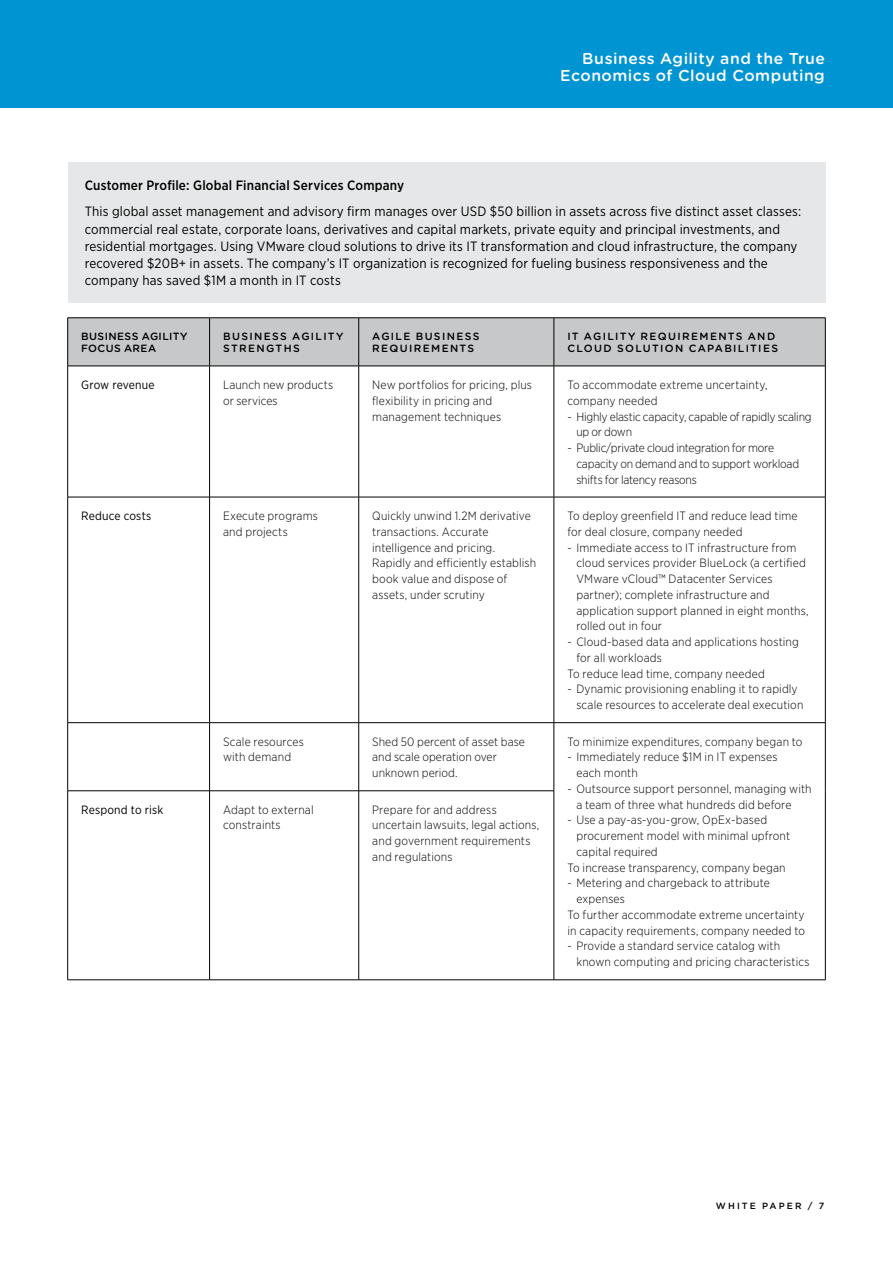
<style>
.page{position:relative;width:893px;height:1263px;background:#fff}
.page>*{position:absolute;margin:0;border:0;box-sizing:border-box;transform-origin:0 0}
.t1{font:500 15.75px/17.2px "Gotham Rounded";letter-spacing:.03em;color:#fff;text-align:right}
.t2{font:13.5px/17.2px "Gotham Narrow";letter-spacing:.01em;color:#000}
.t3{font:500 13.5px "Gotham Narrow";letter-spacing:.015em;color:#000}
.t4{font:300 12px/15.8px "Gotham Narrow";letter-spacing:.01em;color:#000}
.t5{font:300 12px/15.8px "Gotham Narrow";letter-spacing:-.015em;color:#000}
.t6{font:12px "Gotham Narrow";letter-spacing:.01em;color:#000}
.t7{font:500 10.5px/12.8px "Gotham Rounded";letter-spacing:.125em;color:#000}
.t8{font:500 10.5px/12.8px "Gotham Rounded";letter-spacing:.04em;color:#000}
.t9{font:500 9px "Gotham";letter-spacing:.23em;color:#000}
</style>
<div class="page">
<div style="left:0;top:0;width:893px;height:108px;background:#0194d3"></div>
<div style="left:68px;top:162px;width:757px;height:141px;background:#e6e7e8"></div>
<div style="left:68px;top:318px;width:757px;height:48px;background:#c7c8ca"></div>
<hr style="left:554px;top:722px;width:271px;height:1px;background:#000">
<hr style="left:554px;top:723px;width:1px;height:67px;background:#000">
<hr style="left:825px;top:723px;width:1px;height:68px;background:#000">
<hr style="left:554px;top:791px;width:1px;height:188px;background:#000">
<hr style="left:825px;top:791px;width:1px;height:188px;background:#000">
<hr style="left:554px;top:979px;width:271px;height:1px;background:#000">
<hr style="left:68px;top:317px;width:142px;height:1px;background:#000">
<hr style="left:67px;top:318px;width:1px;height:48px;background:#000">
<hr style="left:210px;top:317px;width:149px;height:1px;background:#000">
<hr style="left:209px;top:318px;width:1px;height:48px;background:#000">
<hr style="left:359px;top:317px;width:195px;height:1px;background:#000">
<hr style="left:358px;top:318px;width:1px;height:48px;background:#000">
<hr style="left:554px;top:317px;width:271px;height:1px;background:#000">
<hr style="left:554px;top:318px;width:1px;height:48px;background:#000">
<hr style="left:825px;top:318px;width:1px;height:48px;background:#000">
<hr style="left:68px;top:366px;width:142px;height:1px;background:#000">
<hr style="left:210px;top:366px;width:149px;height:1px;background:#000">
<hr style="left:359px;top:366px;width:195px;height:1px;background:#000">
<hr style="left:554px;top:366px;width:271px;height:1px;background:#000">
<hr style="left:67px;top:366px;width:1px;height:131px;background:#000">
<hr style="left:209px;top:366px;width:1px;height:131px;background:#000">
<hr style="left:358px;top:366px;width:1px;height:131px;background:#000">
<hr style="left:554px;top:366px;width:1px;height:131px;background:#000">
<hr style="left:825px;top:366px;width:1px;height:131px;background:#000">
<hr style="left:68px;top:497px;width:142px;height:1px;background:#000">
<hr style="left:67px;top:497px;width:1px;height:225px;background:#000">
<hr style="left:210px;top:497px;width:149px;height:1px;background:#000">
<hr style="left:209px;top:497px;width:1px;height:225px;background:#000">
<hr style="left:359px;top:497px;width:195px;height:1px;background:#000">
<hr style="left:358px;top:497px;width:1px;height:225px;background:#000">
<hr style="left:554px;top:497px;width:271px;height:1px;background:#000">
<hr style="left:554px;top:497px;width:1px;height:225px;background:#000">
<hr style="left:825px;top:497px;width:1px;height:225px;background:#000">
<hr style="left:68px;top:722px;width:142px;height:1px;background:#000">
<hr style="left:67px;top:723px;width:1px;height:67px;background:#000">
<hr style="left:210px;top:722px;width:149px;height:1px;background:#000">
<hr style="left:209px;top:723px;width:1px;height:67px;background:#000">
<hr style="left:359px;top:722px;width:195px;height:1px;background:#000">
<hr style="left:358px;top:723px;width:1px;height:67px;background:#000">
<hr style="left:68px;top:790px;width:142px;height:1px;background:#000">
<hr style="left:67px;top:791px;width:1px;height:188px;background:#000">
<hr style="left:210px;top:790px;width:149px;height:1px;background:#000">
<hr style="left:209px;top:791px;width:1px;height:188px;background:#000">
<hr style="left:359px;top:790px;width:195px;height:1px;background:#000">
<hr style="left:358px;top:791px;width:1px;height:188px;background:#000">
<hr style="left:68px;top:979px;width:142px;height:1px;background:#000">
<hr style="left:210px;top:979px;width:149px;height:1px;background:#000">
<hr style="left:359px;top:979px;width:195px;height:1px;background:#000">
<h1 class="t1" style="left:560px;top:49px;width:266px">Business Agility and the True<br>Economics of Cloud Computing</h1>
<p class="t3" style="left:85px;top:177px;width:321px">Customer Profile: Global Financial Services Company</p>
<p class="t2" style="left:85px;top:203px;width:718px">This global asset management and advisory firm manages over USD $50 billion in assets across five distinct asset classes: commercial real estate, corporate loans, derivatives and capital markets, private equity and principal investments, and residential mortgages. Using VMware cloud solutions to drive its IT transformation and cloud infrastructure, the company recovered $20B+ in assets. The company’s IT organization is recognized for fueling business responsiveness and the company has saved $1M a month in IT costs</p>
<p class="t8" style="left:81px;top:329px;width:108px">BUSINESS AGILITY<br>FOCUS AREA</p>
<p class="t7" style="left:223px;top:329px;width:122px">BUSINESS AGILITY<br>STRENGTHS</p>
<p class="t7" style="left:372px;top:329px;width:109px">AGILE BUSINESS<br>REQUIREMENTS</p>
<p class="t7" style="left:567px;top:329px;width:212px">IT AGILITY REQUIREMENTS AND<br>CLOUD SOLUTION CAPABILITIES</p>
<p class="t6" style="left:81px;top:377px;width:75px">Grow revenue</p>
<p class="t4" style="left:223px;top:377px;width:112px">Launch new products or services</p>
<p class="t4" style="left:372px;top:377px;width:161px">New portfolios for pricing, plus flexibility in pricing and management techniques</p>
<p class="t4" style="left:567px;top:377px;width:202px">To accommodate extreme uncertainty, company needed</p>
<p class="t5" style="left:576px;top:408px;width:237px;text-indent:-9px">- Highly elastic capacity, capable of rapidly scaling up or down</p>
<p class="t5" style="left:576px;top:440px;width:224px;text-indent:-9px">- Public/private cloud integration for more capacity on demand and to support workload shifts for latency reasons</p>
<p class="t6" style="left:81px;top:508px;width:72px">Reduce costs</p>
<p class="t4" style="left:223px;top:508px;width:96px">Execute programs and projects</p>
<p class="t4" style="left:372px;top:508px;width:165px">Quickly unwind 1.2M derivative transactions. Accurate intelligence and pricing.<br>Rapidly and efficiently establish book value and dispose of assets, under scrutiny</p>
<p class="t4" style="left:567px;top:508px;width:232px">To deploy greenfield IT and reduce lead time for deal closure, company needed</p>
<p class="t4" style="left:576px;top:539px;width:234px;text-indent:-9px">- Immediate access to IT infrastructure from cloud services provider BlueLock (a certified VMware vCloud™ Datacenter Services partner); complete infrastructure and application support planned in eight months, rolled out in four</p>
<p class="t4" style="left:567px;top:634px;width:233px">- Cloud-based data and applications hosting</p>
<p class="t4" style="left:576px;top:649px;width:87px">for all workloads</p>
<p class="t4" style="left:567px;top:665px;width:199px">To reduce lead time, company needed</p>
<p class="t4" style="left:576px;top:681px;width:229px;text-indent:-9px">- Dynamic provisioning enabling it to rapidly scale resources to accelerate deal execution</p>
<p class="t4" style="left:223px;top:733px;width:82px">Scale resources with demand</p>
<p class="t4" style="left:372px;top:733px;width:154px">Shed 50 percent of asset base and scale operation over unknown period.</p>
<p class="t4" style="left:567px;top:733px;width:237px">To minimize expenditures, company began to</p>
<p class="t4" style="left:576px;top:749px;width:203px;text-indent:-9px">- Immediately reduce $1M in IT expenses each month</p>
<p class="t4" style="left:576px;top:780px;width:237px;text-indent:-9px">- Outsource support personnel, managing with a team of three what hundreds did before</p>
<p class="t4" style="left:567px;top:812px;width:201px">- Use a pay-as-you-grow, OpEx-based</p>
<p class="t4" style="left:576px;top:828px;width:215px">procurement model with minimal upfront</p>
<p class="t4" style="left:576px;top:843px;width:83px">capital required</p>
<p class="t4" style="left:567px;top:859px;width:220px">To increase transparency, company began</p>
<p class="t4" style="left:567px;top:875px;width:204px">- Metering and chargeback to attribute</p>
<p class="t4" style="left:576px;top:891px;width:50px">expenses</p>
<p class="t4" style="left:567px;top:906px;width:239px">To further accommodate extreme uncertainty</p>
<p class="t4" style="left:567px;top:922px;width:239px">in capacity requirements, company needed to</p>
<p class="t4" style="left:576px;top:938px;width:235px;text-indent:-9px">- Provide a standard service catalog with known computing and pricing characteristics</p>
<p class="t6" style="left:81px;top:802px;width:84px">Respond to risk</p>
<p class="t4" style="left:223px;top:801px;width:92px">Adapt to external constraints</p>
<p class="t4" style="left:372px;top:801px;width:169px">Prepare for and address uncertain lawsuits, legal actions, and government requirements and regulations</p>
<p class="t9" style="left:716px;top:1200px;width:110px">WHI TE PAPE R / 7</p>
</div>
